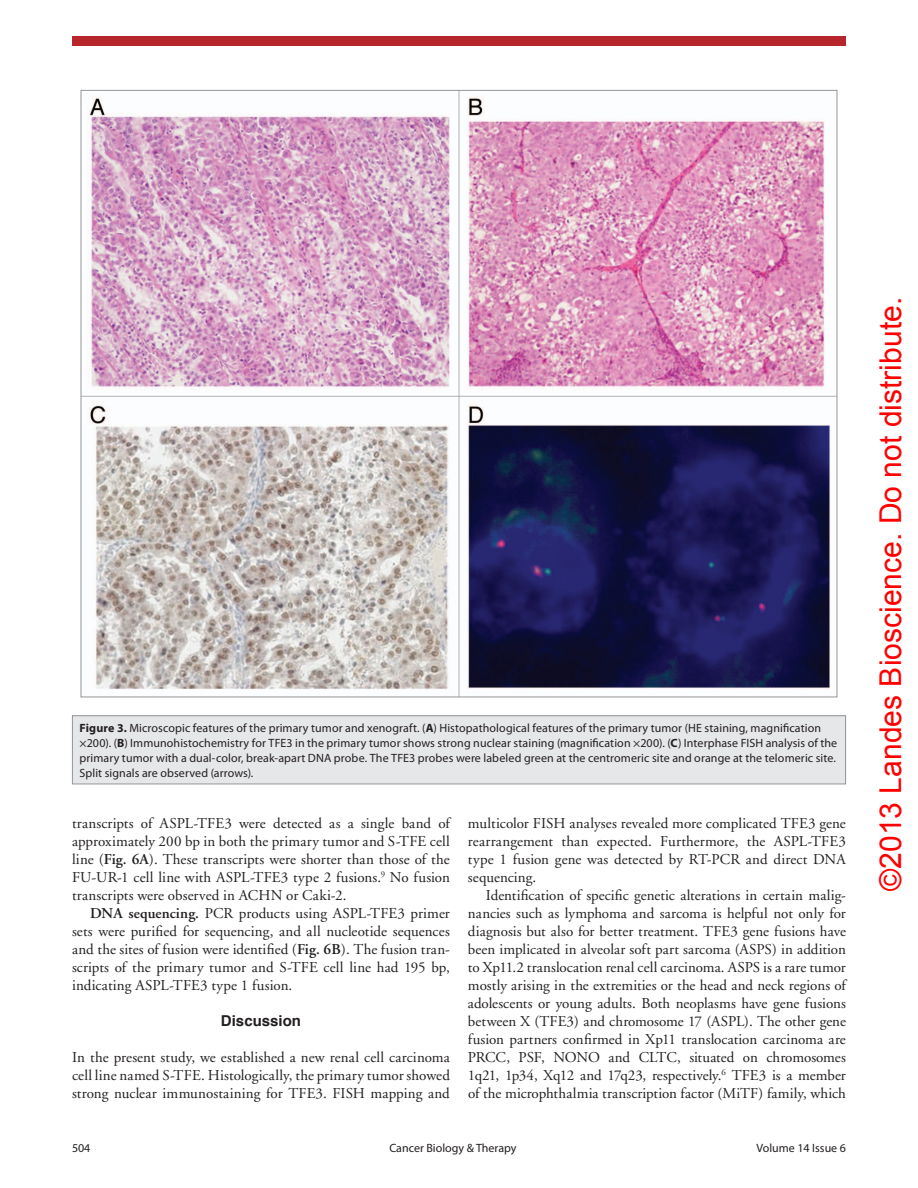
<style>
.page{position:relative;width:918px;height:1188px;background:#fff}
.page>*{position:absolute;margin:0;border:0;box-sizing:border-box;transform-origin:0 0}
.t1{font:30.15px "Arial";color:#f00}
.t2{font:15px/18px "Adobe Garamond";letter-spacing:.01em;color:#231f20;text-align:justify}
.t3{font:700 15px "Helvetica";color:#231f20}
.t4{font:12px/15px "Myriad Pro";letter-spacing:.005em;color:#231f20}
.s1{font-weight:700}
.s2{font-weight:600}
</style>
<div class="page">
<div style="left:72px;top:36px;width:774px;height:10px;background:#b7262b"></div>
<div style="left:72px;top:716px;width:774px;height:68px;background:#e6e7e9"></div>
<div style="left:72px;top:715px;width:774px;height:69px;border:1px solid #939598"></div>
<img style="left:83px;top:92px;width:752px;height:603px">
<p class="t4" style="left:80px;top:720px;width:759px"><span class="s1">Figure 3.</span> Microscopic features of the primary tumor and xenograft. (<span class="s1">A</span>) Histopathological features of the primary tumor (HE staining, magnification ×200). (<span class="s1">B</span>) Immunohistochemistry for TFE3 in the primary tumor shows strong nuclear staining (magnification ×200). (<span class="s1">C</span>) Interphase FISH analysis of the primary tumor with a dual-color, break-apart DNA probe. The TFE3 probes were labeled green at the centromeric site and orange at the telomeric site.<br>Split signals are observed (arrows).</p>
<p class="t2" style="left:72px;top:815px;width:379px">transcripts of ASPL-TFE3 were detected as a single band of approximately 200 bp in both the primary tumor and S-TFE cell line (<span class="s2">Fig. 6A</span>). These transcripts were shorter than those of the FU-UR-1 cell line with ASPL-TFE3 type 2 fusions.<sup>9</sup> No fusion transcripts were observed in ACHN or Caki-2.</p>
<p class="t2" style="left:72px;top:905px;width:379px;text-indent:18px"><span class="s2">DNA sequencing.</span> PCR products using ASPL-TFE3 primer sets were purified for sequencing, and all nucleotide sequences and the sites of fusion were identified (<span class="s2">Fig. 6B</span>). The fusion tran&shy;scripts of the primary tumor and S-TFE cell line had 195 bp, indicating ASPL-TFE3 type 1 fusion.</p>
<p class="t3" style="left:221px;top:1009px;width:82px">Discussion</p>
<p class="t2" style="left:72px;top:1049px;width:379px">In the present study, we established a new renal cell carcinoma cell line named S-TFE. Histologically, the primary tumor showed strong nuclear immunostaining for TFE3. FISH mapping and</p>
<p class="t2" style="left:468px;top:815px;width:379px">multicolor FISH analyses revealed more complicated TFE3 gene rearrangement than expected. Furthermore, the ASPL-TFE3 type 1 fusion gene was detected by RT-PCR and direct DNA sequencing.</p>
<p class="t2" style="left:468px;top:887px;width:380px;text-indent:18px">Identification of specific genetic alterations in certain malig&shy;nancies such as lymphoma and sarcoma is helpful not only for diagnosis but also for better treatment. TFE3 gene fusions have been implicated in alveolar soft part sarcoma (ASPS) in addition to Xp11.2 translocation renal cell carcinoma. ASPS is a rare tumor mostly arising in the extremities or the head and neck regions of adolescents or young adults. Both neoplasms have gene fusions between X (TFE3) and chromosome 17 (ASPL). The other gene fusion partners confirmed in Xp11 translocation carcinoma are PRCC, PSF, NONO and CLTC, situated on chromosomes 1q21, 1p34, Xq12 and 17q23, respectively.<sup>6</sup> TFE3 is a member of the microphthalmia transcription factor (MiTF) family, which</p>
<p class="t4" style="left:72px;top:1140px;width:20px">504</p>
<p class="t4" style="left:389px;top:1140px;width:129px">Cancer Biology &amp; Therapy</p>
<p class="t4" style="left:757px;top:1140px;width:91px">Volume 14 Issue 6</p>
<h1 class="t1" style="left:871px;top:891px;width:595px;rotate:-90deg">©2013 Landes Bioscience. Do not distribute.</h1>
</div>
